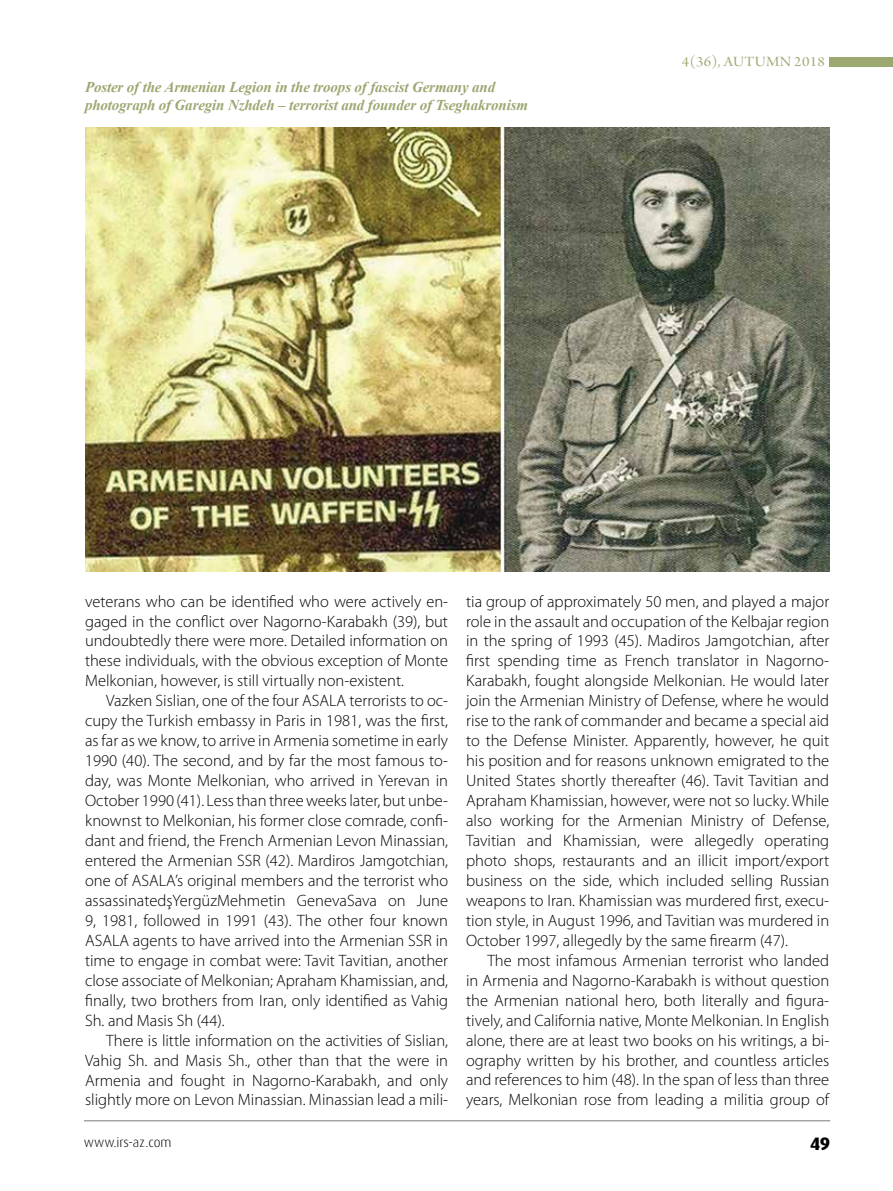
<style>
.page{position:relative;width:893px;height:1191px;background:#fff}
.page>*{position:absolute;margin:0;border:0;box-sizing:border-box;transform-origin:0 0}
.t1{font:800 18px "Dax Pro";color:#000}
.t2{font:300 16.5px/20px "Myriad Pro";color:#000;text-align:justify}
.t3{font:italic 700 15px/18px "Times New Roman";letter-spacing:-.01em;color:#9ca872}
.t4{font:15px "Arno Pro Display";letter-spacing:.02em;color:#9ca872;scale:1.1 1}
.t5{font:300 13.5px "Dax Pro";color:#000}
</style>
<div class="page">
<hr style="left:84px;top:1120px;width:746px;height:1px;background:#7c7c7c">
<div style="left:829px;top:57px;width:64px;height:9px;background:#9ca872"></div>
<img style="left:85px;top:128px;width:744px;height:443px">
<p class="t3" style="left:85px;top:77px;width:445px">Poster of the Armenian Legion in the troops of fascist Germany and photograph of Garegin Nzhdeh – terrorist and founder of Tseghakronism</p>
<p class="t4" style="left:682px;top:53px;width:132px">4(36), AUTUMN 2018</p>
<p class="t2" style="left:85px;top:591px;width:365px">veterans who can be identified who were actively en&shy;gaged in the conflict over Nagorno-Karabakh (39), but undoubtedly there were more. Detailed information on these individuals, with the obvious exception of Monte Melkonian, however, is still virtually non-existent.</p>
<p class="t2" style="left:85px;top:691px;width:365px;text-indent:21px">Vazken Sislian, one of the four ASALA terrorists to oc&shy;cupy the Turkish embassy in Paris in 1981, was the first, as far as we know, to arrive in Armenia sometime in early 1990 (40). The second, and by far the most famous to&shy;day, was Monte Melkonian, who arrived in Yerevan in October 1990 (41). Less than three weeks later, but unbe&shy;knownst to Melkonian, his former close comrade, confi&shy;dant and friend, the French Armenian Levon Minassian, entered the Armenian SSR (42). Mardiros Jamgotchian, one of ASALA’s original members and the terrorist who assassinatedşYergüzMehmetin GenevaSava on June 9, 1981, followed in 1991 (43). The other four known ASALA agents to have arrived into the Armenian SSR in time to engage in combat were: Tavit Tavitian, another close associate of Melkonian; Apraham Khamissian, and, finally, two brothers from Iran, only identified as Vahig Sh. and Masis Sh (44).</p>
<p class="t2" style="left:85px;top:1030px;width:365px;text-indent:21px">There is little information on the activities of Sislian, Vahig Sh. and Masis Sh., other than that the were in Armenia and fought in Nagorno-Karabakh, and only slightly more on Levon Minassian. Minassian lead a mili-</p>
<p class="t2" style="left:466px;top:591px;width:365px">tia group of approximately 50 men, and played a major role in the assault and occupation of the Kelbajar region in the spring of 1993 (45). Madiros Jamgotchian, after first spending time as French translator in Nagorno-Karabakh, fought alongside Melkonian. He would later join the Armenian Ministry of Defense, where he would rise to the rank of commander and became a special aid to the Defense Minister. Apparently, however, he quit his position and for reasons unknown emigrated to the United States shortly thereafter (46). Tavit Tavitian and Apraham Khamissian, however, were not so lucky. While also working for the Armenian Ministry of Defense, Tavitian and Khamissian, were allegedly operating photo shops, restaurants and an illicit import/export business on the side, which included selling Russian weapons to Iran. Khamissian was murdered first, execu&shy;tion style, in August 1996, and Tavitian was murdered in October 1997, allegedly by the same firearm (47).</p>
<p class="t2" style="left:466px;top:950px;width:365px;text-indent:21px">The most infamous Armenian terrorist who landed in Armenia and Nagorno-Karabakh is without question the Armenian national hero, both literally and figura&shy;tively, and California native, Monte Melkonian. In English alone, there are at least two books on his writings, a bi&shy;ography written by his brother, and countless articles and references to him (48). In the span of less than three years, Melkonian rose from leading a militia group of</p>
<p class="t5" style="left:84px;top:1133px;width:89px">www.irs-az.com</p>
<p class="t1" style="left:810px;top:1131px;width:22px">49</p>
</div>
